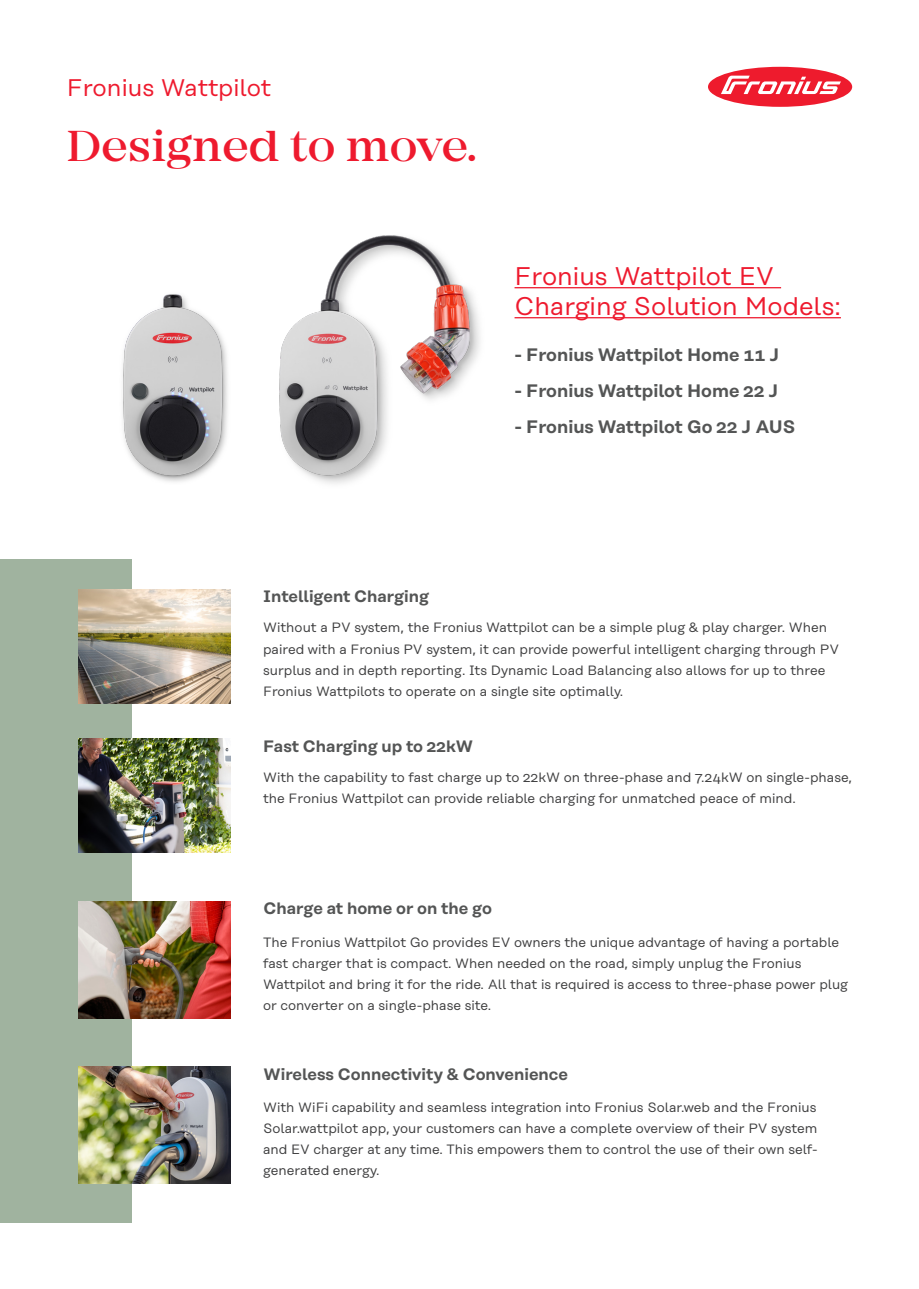
<style>
.page{position:relative;width:919px;height:1289px;background:#fff}
.page>*{position:absolute;margin:0;border:0;box-sizing:border-box;transform-origin:0 0}
.t1{font:500 45px "Mirador";color:#ee1a2e}
.t2{font:25.5px/30px "Rational Text";color:#ee1a2e}
.t3{font:24px "Rational Text";color:#ee1a2e}
.t4{font:600 18px "Rational Text";color:#545555}
.t5{font:600 16.5px "Rational Text";color:#545555}
.t6{font:13.5px/21px "Rational Text";color:#3e3e3f}
</style>
<div class="page">
<div style="left:0;top:559px;width:131px;height:663px;background:#a0b39f"></div>
<img style="left:78px;top:738px;width:152px;height:115px">
<img style="left:78px;top:589px;width:152px;height:114px">
<img style="left:78px;top:901px;width:152px;height:117px">
<img style="left:78px;top:1066px;width:152px;height:117px">
<div style="left:708px;top:67px;width:144px;height:40px;background:#ee1b2d;border-radius:50%"></div>
<svg style="left:721px;top:76px;width:119px;height:18px"></svg>
<hr style="left:514px;top:287px;width:267px;height:1px;background:#ee1a2e">
<hr style="left:514px;top:317px;width:326px;height:1px;background:#ee1a2e">
<img style="left:122px;top:294px;width:106px;height:188px">
<img style="left:279px;top:235px;width:201px;height:249px">
<p class="t3" style="left:67px;top:74px;width:206px">Fronius Wattpilot</p>
<p class="t1" style="left:67px;top:119px;width:411px">Designed to move.</p>
<p class="t2" style="left:514px;top:261px;width:328px">Fronius Wattpilot EV<br>Charging Solution Models:</p>
<p class="t4" style="left:514px;top:344px;width:266px">- Fronius Wattpilot Home 11 J</p>
<p class="t4" style="left:514px;top:380px;width:265px">- Fronius Wattpilot Home 22 J</p>
<p class="t4" style="left:514px;top:416px;width:282px">- Fronius Wattpilot Go 22 J AUS</p>
<p class="t5" style="left:263px;top:587px;width:167px">Intelligent Charging</p>
<p class="t6" style="left:263px;top:617px;width:577px">Without a PV system, the Fronius Wattpilot can be a simple plug &amp; play charger. When paired with a Fronius PV system, it can provide powerful intelligent charging through PV surplus and in depth reporting. Its Dynamic Load Balancing also allows for up to three Fronius Wattpilots to operate on a single site optimally.</p>
<p class="t5" style="left:263px;top:736px;width:211px">Fast Charging up to 22kW</p>
<p class="t6" style="left:263px;top:766px;width:590px">With the capability to fast charge up to 22kW on three-phase and 7.24kW on single-phase, the Fronius Wattpilot can provide reliable charging for unmatched peace of mind.</p>
<p class="t5" style="left:263px;top:898px;width:230px">Charge at home or on the go</p>
<p class="t6" style="left:263px;top:931px;width:586px">The Fronius Wattpilot Go provides EV owners the unique advantage of having a portable fast charger that is compact. When needed on the road, simply unplug the Fronius Wattpilot and bring it for the ride. All that is required is access to three-phase power plug or converter on a single-phase site.</p>
<p class="t5" style="left:263px;top:1064px;width:306px">Wireless Connectivity &amp; Convenience</p>
<p class="t6" style="left:263px;top:1097px;width:556px;text-align:justify">With WiFi capability and seamless integration into Fronius Solar.web and the Fronius Solar.wattpilot app, your customers can have a complete overview of their PV system and EV charger at any time. This empowers them to control the use of their own self&shy;generated energy.</p>
</div>
